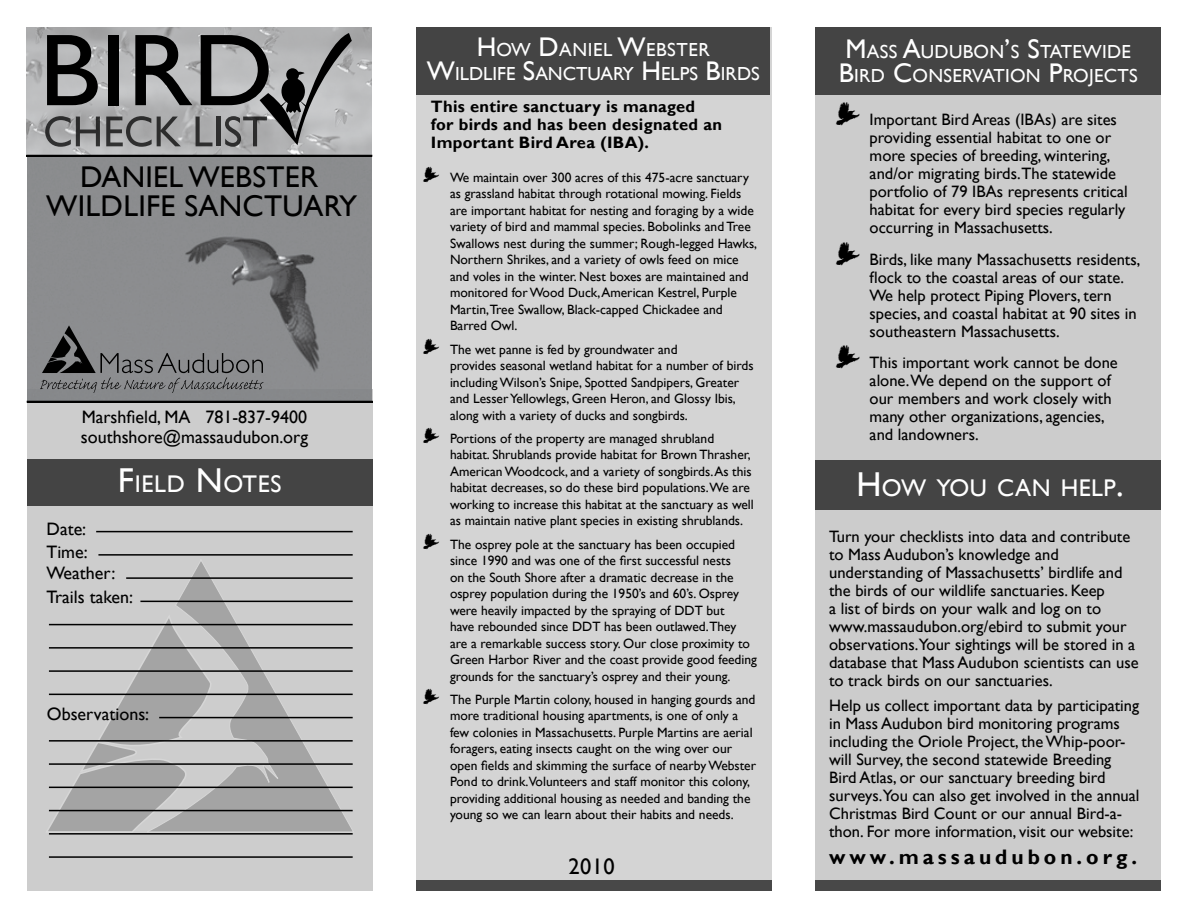
<style>
.page{position:relative;width:1188px;height:918px;background:#fff}
.page>*{position:absolute;margin:0;border:0;box-sizing:border-box;transform-origin:0 0}
.t1{font:30px/28.5px "Gill Sans";letter-spacing:.01em;color:#000;text-align:center}
.t2{font:24.15px "Gill Sans";letter-spacing:.015em;color:#fff}
.t3{font:22.5px "Gill Sans";color:#000}
.t4{font:21px/24px "Gill Sans";letter-spacing:.015em;color:#fff;text-align:center}
.t5{font:700 21px "Gill Sans";letter-spacing:.19em;color:#000}
.t6{font:18.9px/24px "Gill Sans";letter-spacing:.015em;color:#fff;text-align:center}
.t7{font:18px/23.2px "Gill Sans";color:#000}
.t8{font:16.5px/18px "Gill Sans";color:#000}
.t9{font:700 16.5px/18px "Gill Sans";letter-spacing:.02em;color:#000}
.t10{font:13.5px/16.5px "Gill Sans";color:#000}
.t11{font:9px "Birdsofa Feather";color:#000}
.t12{font:6px "Birdsofa Feather";color:#000}
.s1{font-size:34.5px}
.s2{font-size:27px}
.s3{font-size:30px}
</style>
<div class="page">
<div style="left:27px;top:390px;width:345px;height:501px;background:#ccc"></div>
<img style="left:27px;top:27px;width:345px;height:376px">
<svg style="left:47px;top:35px;width:51px;height:70px;background:#4f5050"></svg>
<svg style="left:45px;top:116px;width:55px;height:31px;background:#848485"></svg>
<svg style="left:106px;top:33px;width:246px;height:114px;background:#838384"></svg>
<svg style="left:40px;top:325px;width:224px;height:68px;background:#797a7c"></svg>
<div style="left:27px;top:459px;width:345px;height:46px;background:#444"></div>
<svg style="left:146px;top:562px;width:207px;height:270px"></svg>
<svg style="left:48px;top:616px;width:166px;height:218px"></svg>
<hr style="left:96px;top:531px;width:257px;height:1px;background:#000">
<hr style="left:98px;top:554px;width:255px;height:2px;background:#000">
<hr style="left:126px;top:577px;width:227px;height:2px;background:#000">
<hr style="left:140px;top:601px;width:213px;height:1px;background:#000">
<hr style="left:49px;top:624px;width:304px;height:1px;background:#000">
<hr style="left:49px;top:740px;width:304px;height:2px;background:#000">
<hr style="left:159px;top:717px;width:194px;height:1px;background:#000">
<hr style="left:49px;top:763px;width:304px;height:2px;background:#000">
<hr style="left:49px;top:787px;width:304px;height:1px;background:#000">
<hr style="left:49px;top:810px;width:304px;height:1px;background:#000">
<hr style="left:49px;top:647px;width:304px;height:2px;background:#000">
<hr style="left:49px;top:833px;width:304px;height:2px;background:#000">
<hr style="left:49px;top:670px;width:304px;height:2px;background:#000">
<hr style="left:49px;top:856px;width:304px;height:2px;background:#000">
<hr style="left:49px;top:694px;width:304px;height:1px;background:#000">
<div style="left:416px;top:27px;width:356px;height:853px;background:#d4d4d4"></div>
<div style="left:416px;top:27px;width:354px;height:67px;background:#444"></div>
<div style="left:417px;top:880px;width:355px;height:11px;background:#484848"></div>
<div style="left:816px;top:27px;width:345px;height:857px;background:#ccc"></div>
<div style="left:816px;top:27px;width:345px;height:67px;background:#444"></div>
<div style="left:816px;top:460px;width:345px;height:50px;background:#444"></div>
<div style="left:816px;top:880px;width:345px;height:11px;background:#484848"></div>
<div style="left:27px;top:155px;width:345px;height:1px;border:1px solid #000"></div>
<div style="left:27px;top:401px;width:345px;height:1px;border:1px solid #000"></div>
<h1 class="t1" style="left:46px;top:164px;width:312px">Daniel Webster<br>Wildlife Sanctuary</h1>
<h3 class="t7" style="left:81px;top:408px;width:229px;line-height:19.5px">Marshfield, MA 781-837-9400 southshore@massaudubon.org</h3>
<h2 class="t2" style="left:118px;top:470px;width:165px"><span class="s1">F</span>ield <span class="s1">N</span>otes</h2>
<h3 class="t7" style="left:46px;top:518px;width:43px">Date:<br>Time:</h3>
<h3 class="t7" style="left:46px;top:562px;width:88px">Weather:<br>Trails taken:</h3>
<h3 class="t7" style="left:47px;top:702px;width:104px">Observations:</h3>
<h3 class="t6" style="left:427px;top:38px;width:334px"><span class="s2">H</span>ow <span class="s2">D</span>aniel <span class="s2">W</span>ebster<br><span class="s2">W</span>ildlife <span class="s2">S</span>anctuary <span class="s2">H</span>elps <span class="s2">B</span>irds</h3>
<h3 class="t4" style="left:428px;top:48px;width:334px"><span class="s3">M</span>ass <span class="s3">A</span>udubon<span class="s3">’</span>s <span class="s3">S</span>tatewide<br><span class="s3">B</span>ird <span class="s3">C</span>onservation <span class="s3">P</span>rojects</h3>
<p class="t9" style="left:431px;top:98px;width:293px">This entire sanctuary is managed<br>for birds and has been designated an<br>Important Bird Area (IBA).</p>
<p class="t12" style="left:423px;top:176px;width:18px">&lt;</p>
<p class="t12" style="left:423px;top:348px;width:18px">&lt;</p>
<p class="t12" style="left:423px;top:437px;width:18px">&lt;</p>
<p class="t12" style="left:423px;top:543px;width:18px">&lt;</p>
<p class="t12" style="left:423px;top:698px;width:18px">&lt;</p>
<p class="t10" style="left:450px;top:169px;width:309px">We maintain over 300 acres of this 475-acre sanctuary as grassland habitat through rotational mowing. Fields are important habitat for nesting and foraging by a wide variety of bird and mammal species. Bobolinks and Tree Swallows nest during the summer; Rough-legged Hawks, Northern Shrikes, and a variety of owls feed on mice and voles in the winter. Nest boxes are maintained and monitored for Wood Duck, American Kestrel, Purple Martin,Tree Swallow, Black-capped Chickadee and Barred Owl.</p>
<p class="t10" style="left:450px;top:341px;width:305px">The wet panne is fed by groundwater and<br>provides seasonal wetland habitat for a number of birds including Wilson’s Snipe, Spotted Sandpipers, Greater and Lesser Yellowlegs, Green Heron, and Glossy Ibis, along with a variety of ducks and songbirds.</p>
<p class="t10" style="left:450px;top:430px;width:305px">Portions of the property are managed shrubland habitat. Shrublands provide habitat for Brown Thrasher, American Woodcock, and a variety of songbirds. As this habitat decreases, so do these bird populations.We are working to increase this habitat at the sanctuary as well as maintain native plant species in existing shrublands.</p>
<p class="t10" style="left:450px;top:536px;width:308px">The osprey pole at the sanctuary has been occupied since 1990 and was one of the first successful nests<br>on the South Shore after a dramatic decrease in the osprey population during the 1950’s and 60’s. Osprey were heavily impacted by the spraying of DDT but<br>have rebounded since DDT has been outlawed.They are a remarkable success story. Our close proximity to Green Harbor River and the coast provide good feeding grounds for the sanctuary’s osprey and their young.</p>
<p class="t10" style="left:450px;top:691px;width:308px">The Purple Martin colony, housed in hanging gourds and more traditional housing apartments, is one of only a few colonies in Massachusetts. Purple Martins are aerial foragers, eating insects caught on the wing over our open fields and skimming the surface of nearby Webster Pond to drink.Volunteers and staff monitor this colony, providing additional housing as needed and banding the young so we can learn about their habits and needs.</p>
<h3 class="t3" style="left:568px;top:853px;width:48px">2010</h3>
<h3 class="t6" style="left:839px;top:40px;width:300px"><span class="s2">M</span>ass <span class="s2">A</span>udubon<span class="s2">’</span>s <span class="s2">S</span>tatewide<br><span class="s2">B</span>ird <span class="s2">C</span>onservation <span class="s2">P</span>rojects</h3>
<p class="t11" style="left:836px;top:117px;width:26px">&lt;</p>
<p class="t11" style="left:836px;top:257px;width:26px">&lt;</p>
<p class="t11" style="left:836px;top:360px;width:26px">&lt;</p>
<p class="t8" style="left:870px;top:111px;width:260px">Important Bird Areas (IBAs) are sites providing essential habitat to one or more species of breeding, wintering, and/or migrating birds.The statewide portfolio of 79 IBAs represents critical habitat for every bird species regularly occurring in Massachusetts.</p>
<p class="t8" style="left:870px;top:251px;width:272px">Birds, like many Massachusetts residents, flock to the coastal areas of our state.<br>We help protect Piping Plovers, tern species, and coastal habitat at 90 sites in southeastern Massachusetts.</p>
<p class="t8" style="left:870px;top:354px;width:250px">This important work cannot be done alone.We depend on the support of our members and work closely with many other organizations, agencies, and landowners.</p>
<h2 class="t2" style="left:856px;top:474px;width:269px"><span class="s1">H</span>ow you can help<span class="s1">.</span></h2>
<p class="t8" style="left:829px;top:528px;width:311px">Turn your checklists into data and contribute to Mass Audubon’s knowledge and understanding of Massachusetts’ birdlife and the birds of our wildlife sanctuaries. Keep<br>a list of birds on your walk and log on to www.massaudubon.org/ebird to submit your observations.Your sightings will be stored in a database that Mass Audubon scientists can use to track birds on our sanctuaries.</p>
<p class="t8" style="left:829px;top:696px;width:312px">Help us collect important data by participating in Mass Audubon bird monitoring programs including the Oriole Project, the Whip-poor&shy;will Survey, the second statewide Breeding Bird Atlas, or our sanctuary breeding bird surveys.You can also get involved in the annual Christmas Bird Count or our annual Bird-a&shy;thon. For more information, visit our website:</p>
<h3 class="t5" style="left:829px;top:845px;width:310px">www.massaudubon.org.</h3>
</div>
